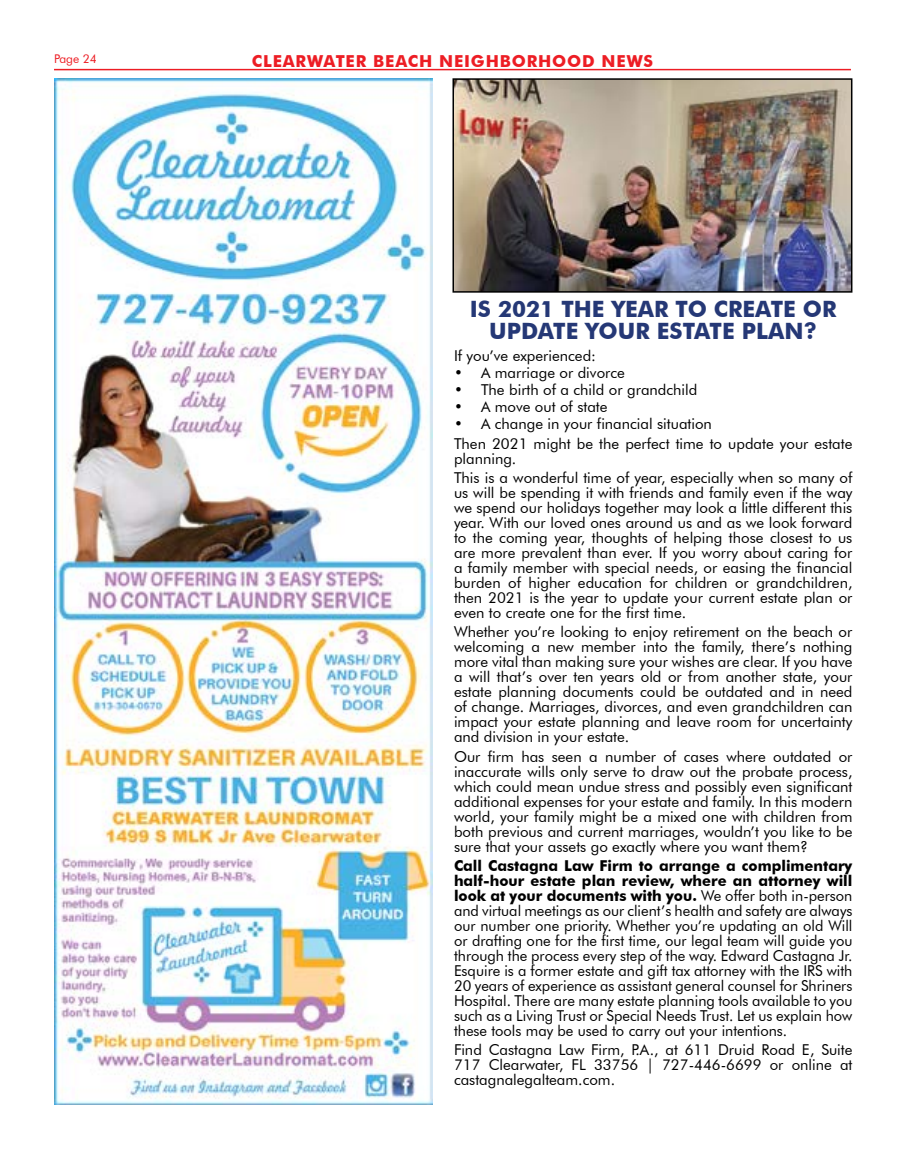
<style>
.page{position:relative;width:905px;height:1161px;background:#fff}
.page>*{position:absolute;margin:0;border:0;box-sizing:border-box;transform-origin:0 0}
.t1{font:700 22.5px/22.5px "Futura BT";color:#253876;text-align:center}
.t2{font:700 16.5px "Futura BT";letter-spacing:.05em;color:#ed1d24}
.t3{font:15px/15px "Futura BT";color:#000;text-align:justify}
.t4{font:12px "Futura BT";color:#ed1d24}
.s1{font-weight:700}
</style>
<div class="page">
<hr style="left:54px;top:69px;width:796px;height:1px;background:#ed1d24">
<img style="left:455px;top:81px;width:394px;height:209px">
<div style="left:452px;top:78px;width:400px;height:215px;border:2px solid #000"></div>
<img style="left:54px;top:78px;width:378px;height:1026px">
<p class="t4" style="left:54px;top:52px;width:44px">Page 24</p>
<p class="t2" style="left:252px;top:52px;width:402px">CLEARWATER BEACH NEIGHBORHOOD NEWS</p>
<h1 class="t1" style="left:470px;top:297px;width:368px">IS 2021 THE YEAR TO CREATE OR<br>UPDATE YOUR ESTATE PLAN?</h1>
<p class="t3" style="left:454px;top:348px;width:144px">If you’ve experienced:</p>
<p class="t3" style="left:454px;top:365px;width:172px">• A marriage or divorce</p>
<p class="t3" style="left:454px;top:382px;width:245px">• The birth of a child or grandchild</p>
<p class="t3" style="left:454px;top:399px;width:155px">• A move out of state</p>
<p class="t3" style="left:454px;top:414px;width:400px;line-height:19.4px">• A change in your financial situation<br>Then 2021 might be the perfect time to update your estate</p>
<p class="t3" style="left:454px;top:449px;width:400px;line-height:19.4px">planning.<br>This is a wonderful time of year, especially when so many of</p>
<p class="t3" style="left:454px;top:485px;width:400px">us will be spending it with friends and family even if the way we spend our holidays together may look a little different this year. With our loved ones around us and as we look forward to the coming year, thoughts of helping those closest to us are more prevalent than ever. If you worry about caring for a family member with special needs, or easing the financial burden of higher education for children or grandchildren, then 2021 is the year to update your current estate plan or even to create one for the first time.</p>
<p class="t3" style="left:454px;top:624px;width:400px">Whether you’re looking to enjoy retirement on the beach or welcoming a new member into the family, there’s nothing more vital than making sure your wishes are clear. If you have a will that’s over ten years old or from another state, your estate planning documents could be outdated and in need of change. Marriages, divorces, and even grandchildren can impact your estate planning and leave room for uncertainty and division in your estate.</p>
<p class="t3" style="left:454px;top:749px;width:400px">Our firm has seen a number of cases where outdated or inaccurate wills only serve to draw out the probate process, which could mean undue stress and possibly even significant additional expenses for your estate and family. In this modern world, your family might be a mixed one with children from both previous and current marriages, wouldn’t you like to be sure that your assets go exactly where you want them?</p>
<p class="t3" style="left:454px;top:858px;width:400px"><span class="s1">Call Castagna Law Firm to arrange a complimentary half-hour estate plan review, where an attorney will look at your documents with you.</span> We offer both in-person and virtual meetings as our client’s health and safety are always our number one priority. Whether you’re updating an old Will or drafting one for the first time, our legal team will guide you through the process every step of the way. Edward Castagna Jr.<br>Esquire is a former estate and gift tax attorney with the IRS with 20 years of experience as assistant general counsel for Shriners Hospital. There are many estate planning tools available to you such as a Living Trust or Special Needs Trust. Let us explain how these tools may be used to carry out your intentions.</p>
<p class="t3" style="left:454px;top:1042px;width:400px">Find Castagna Law Firm, P.A., at 611 Druid Road E, Suite 717 Clearwater, FL 33756 | 727-446-6699 or online at castagnalegalteam.com.</p>
</div>
